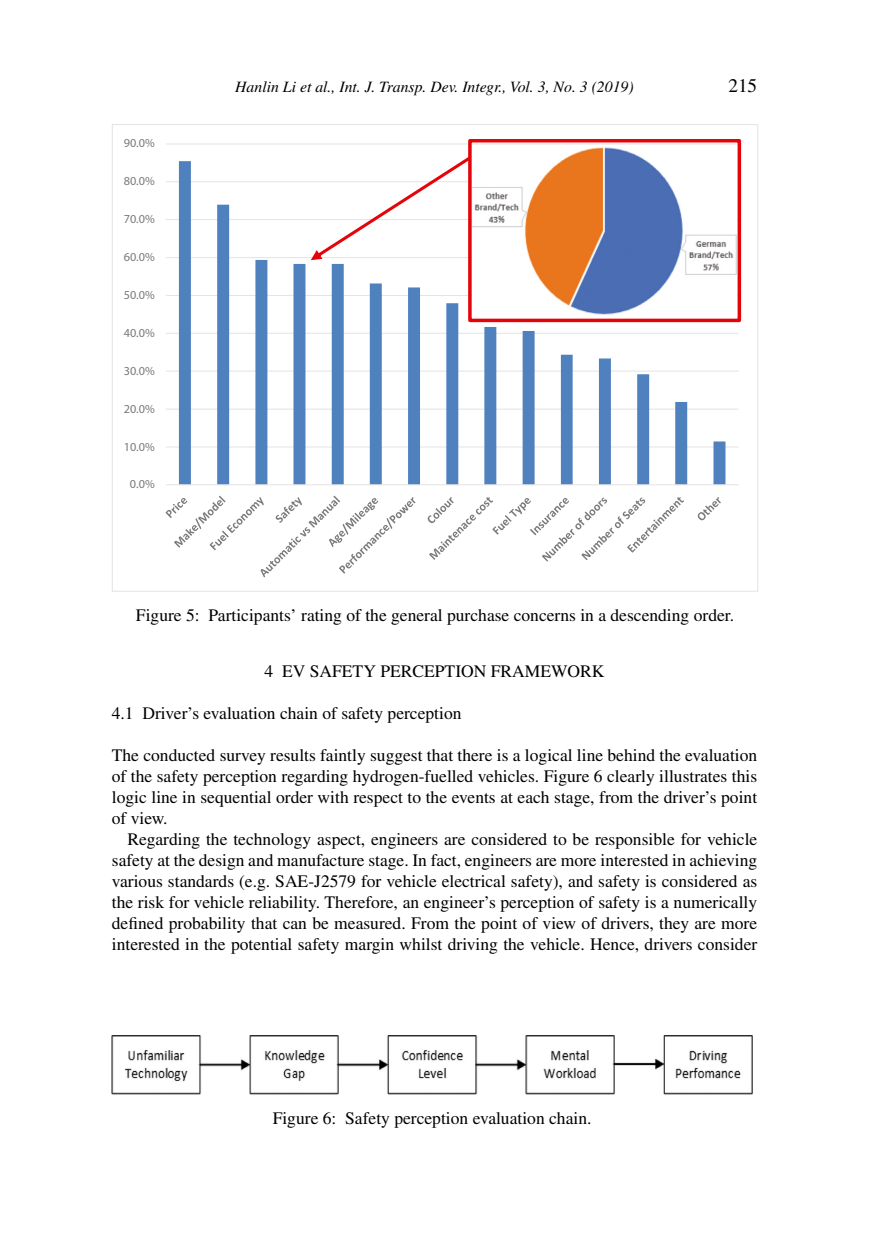
<style>
.page{position:relative;width:869px;height:1241px;background:#fff}
.page>*{position:absolute;margin:0;border:0;box-sizing:border-box;transform-origin:0 0}
.t1{font:19.25px "Times LT Std";color:#000}
.t2{font:17.5px/21px "Times LT Std";color:#000;text-align:justify}
.t3{font:italic 15.75px "Times LT Std";color:#000}
.t4{font:700 12.25px "Calibri";letter-spacing:.01em;color:#7a7a7a}
</style>
<div class="page">
<hr style="left:166px;top:446px;width:572px;height:1px;background:#e3e3e3">
<hr style="left:166px;top:408px;width:572px;height:1px;background:#e3e3e3">
<hr style="left:166px;top:370px;width:572px;height:1px;background:#e3e3e3">
<hr style="left:166px;top:333px;width:572px;height:1px;background:#e3e3e3">
<hr style="left:166px;top:295px;width:572px;height:1px;background:#e3e3e3">
<hr style="left:166px;top:257px;width:572px;height:1px;background:#e3e3e3">
<hr style="left:166px;top:219px;width:572px;height:1px;background:#e3e3e3">
<hr style="left:166px;top:181px;width:572px;height:1px;background:#e3e3e3">
<hr style="left:166px;top:143px;width:572px;height:1px;background:#e3e3e3">
<svg style="left:179px;top:161px;width:546px;height:323px"></svg>
<hr style="left:166px;top:484px;width:572px;height:1px;background:#e3e3e3">
<svg style="left:165px;top:495px;width:250px;height:82px"></svg>
<svg style="left:427px;top:497px;width:256px;height:64px"></svg>
<svg style="left:697px;top:497px;width:23px;height:23px"></svg>
<div style="left:468px;top:139px;width:272px;height:183px;border:4px solid #e3050a"></div>
<svg style="left:310px;top:156px;width:161px;height:104px"></svg>
<img style="left:472px;top:147px;width:264px;height:167px">
<img style="left:112px;top:1035px;width:640px;height:59px">
<p class="t4" style="left:124px;top:136px;width:33px">90.0%</p>
<p class="t4" style="left:124px;top:174px;width:33px">80.0%</p>
<p class="t4" style="left:124px;top:211px;width:33px">70.0%</p>
<p class="t4" style="left:124px;top:249px;width:33px">60.0%</p>
<p class="t4" style="left:124px;top:287px;width:33px">50.0%</p>
<p class="t4" style="left:124px;top:325px;width:33px">40.0%</p>
<p class="t4" style="left:124px;top:363px;width:33px">30.0%</p>
<p class="t4" style="left:124px;top:401px;width:33px">20.0%</p>
<p class="t4" style="left:124px;top:439px;width:33px">10.0%</p>
<p class="t4" style="left:130px;top:476px;width:26px">0.0%</p>
<p class="t3" style="left:235px;top:78px;width:400px">Hanlin Li et al., Int. J. Transp. Dev. Integr., Vol. 3, No. 3 (2019)</p>
<p class="t1" style="left:728px;top:75px;width:30px">215</p>
<p class="t2" style="left:136px;top:604px;width:599px">Figure 5: Participants’ rating of the general purchase concerns in a descending order.</p>
<p class="t2" style="left:264px;top:660px;width:341px">4 EV SAFETY PERCEPTION FRAMEWORK</p>
<p class="t2" style="left:112px;top:702px;width:351px">4.1 Driver’s evaluation chain of safety perception</p>
<p class="t2" style="left:112px;top:744px;width:646px">The conducted survey results faintly suggest that there is a logical line behind the evaluation of the safety perception regarding hydrogen-fuelled vehicles. Figure 6 clearly illustrates this logic line in sequential order with respect to the events at each stage, from the driver’s point of view.</p>
<p class="t2" style="left:112px;top:828px;width:646px;text-indent:16px">Regarding the technology aspect, engineers are considered to be responsible for vehicle safety at the design and manufacture stage. In fact, engineers are more interested in achieving various standards (e.g. SAE-J2579 for vehicle electrical safety), and safety is considered as the risk for vehicle reliability. Therefore, an engineer’s perception of safety is a numerically defined probability that can be measured. From the point of view of drivers, they are more interested in the potential safety margin whilst driving the vehicle. Hence, drivers consider</p>
<p class="t2" style="left:272px;top:1107px;width:320px">Figure 6: Safety perception evaluation chain.</p>
</div>
